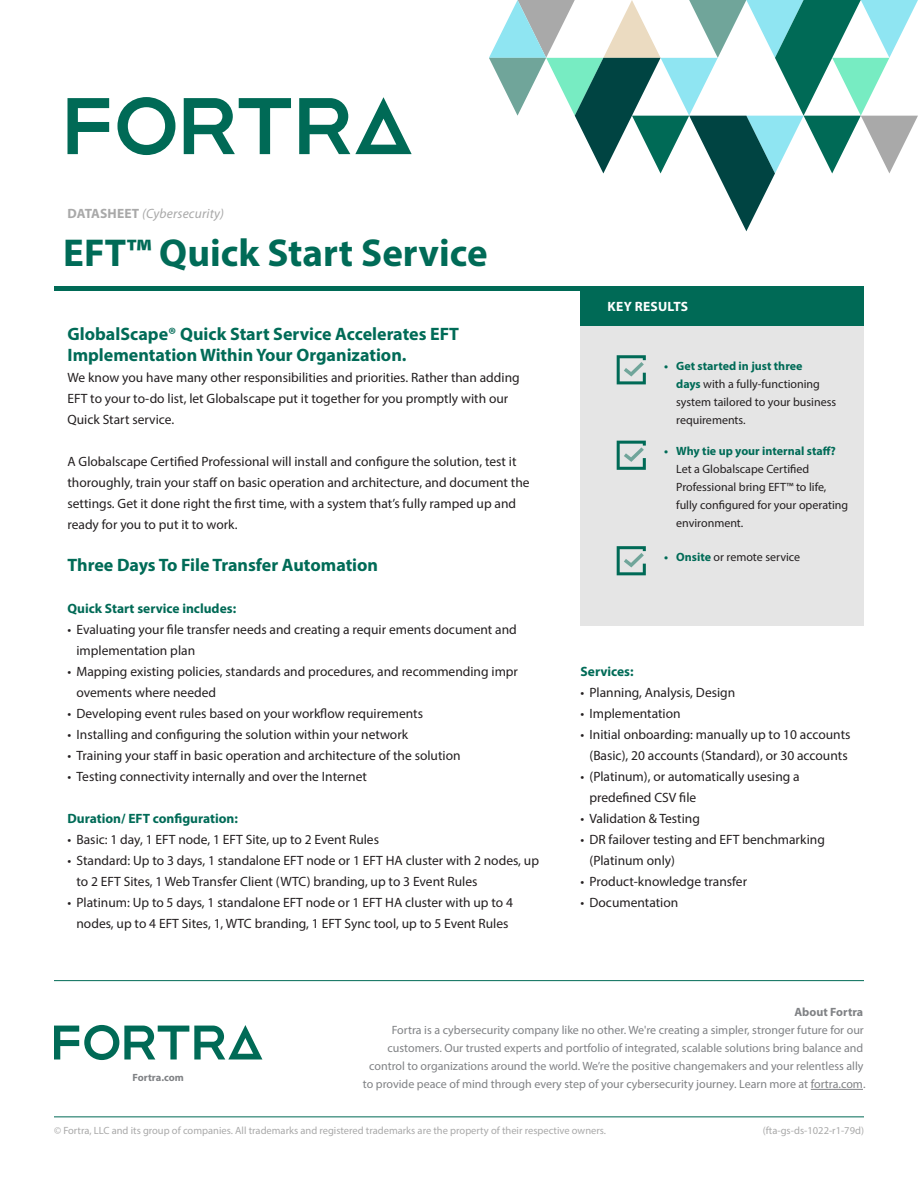
<style>
.page{position:relative;width:918px;height:1188px;background:#fff}
.page>*{position:absolute;margin:0;border:0;box-sizing:border-box;transform-origin:0 0}
.Headline{font:700 39px "Myriad Pro";color:#006b57}
.Body_-_Subhead{font:700 18px "Myriad Pro";color:#006b57}
.Body_-_Copy{font:13.5px/21px "Myriad Pro";color:#231f20}
.Body_-_Subhead-2{font:700 13.5px "Myriad Pro";color:#006b57}
.Body_-_Copy-2{font:700 13.5px "Myriad Pro";color:#006a56}
.t1{font:italic 13.5px "Myriad Pro";letter-spacing:.01em;color:#a9a9a9}
.t2{font:700 13.5px "Myriad Pro";letter-spacing:.02em;color:#fff}
.t3{font:12px/18px "Myriad Pro";color:#808285;text-align:right}
.t4{font:12px/18px "Myriad Pro";color:#231f20}
.t5{font:700 12px "Myriad Pro";color:#808285}
.t6{font:10.5px "Myriad Pro";color:#a9a9a9}
.t7{font:700 10.5px "Myriad Pro";color:#808285}
.s1{font-weight:700;font-style:normal}
.s2{font-weight:700;color:#006b57}
</style>
<div class="page">
<svg style="left:68px;top:98px;width:41px;height:56px"></svg>
<svg style="left:299px;top:97px;width:113px;height:57px"></svg>
<svg style="left:184px;top:98px;width:107px;height:56px"></svg>
<svg style="left:117px;top:97px;width:58px;height:58px"></svg>
<svg style="left:489px;top:0;width:429px;height:231px"></svg>
<div style="left:580px;top:286px;width:284px;height:42px;background:#006a56"></div>
<div style="left:54px;top:286px;width:810px;height:5px;background:#006a56"></div>
<hr style="left:54px;top:1116px;width:810px;height:1px;background:#006a56">
<hr style="left:54px;top:980px;width:810px;height:1px;background:#006a56">
<svg style="left:54px;top:1025px;width:208px;height:35px"></svg>
<hr style="left:811px;top:1089px;width:52px;height:1px;background:#808285">
<div style="left:580px;top:326px;width:284px;height:300px;background:#e5e5e5"></div>
<svg style="left:617px;top:355px;width:29px;height:29px"></svg>
<svg style="left:617px;top:441px;width:29px;height:29px"></svg>
<svg style="left:617px;top:546px;width:29px;height:29px"></svg>
<p class="t1" style="left:68px;top:206px;width:158px"><span class="s1">DATASHEET</span> (Cybersecurity)</p>
<p class="Headline" style="left:63px;top:228px;width:426px">EFT™ Quick Start Service</p>
<p class="Body_-_Subhead" style="left:68px;top:322px;width:393px">GlobalScape® Quick Start Service Accelerates EFT</p>
<p class="Body_-_Subhead" style="left:68px;top:343px;width:341px">Implementation Within Your Organization.</p>
<p class="Body_-_Copy" style="left:68px;top:367px;width:454px">We know you have many other responsibilities and priorities. Rather than adding<br>EFT to your to-do list, let Globalscape put it together for you promptly with our<br>Quick Start service.</p>
<p class="Body_-_Copy" style="left:68px;top:451px;width:464px">A Globalscape Certified Professional will install and configure the solution, test it thoroughly, train your staff on basic operation and architecture, and document the settings. Get it done right the first time, with a system that’s fully ramped up and ready for you to put it to work.</p>
<p class="Body_-_Subhead" style="left:68px;top:553px;width:312px">Three Days To File Transfer Automation</p>
<p class="Body_-_Copy-2" style="left:68px;top:600px;width:170px">Quick Start service includes:</p>
<p class="Body_-_Copy" style="left:76px;top:619px;width:442px;text-indent:-9px">• Evaluating your file transfer needs and creating a requir ements document and implementation plan</p>
<p class="Body_-_Copy" style="left:76px;top:661px;width:443px;text-indent:-9px">• Mapping existing policies, standards and procedures, and recommending impr ovements where needed</p>
<p class="Body_-_Copy" style="left:68px;top:703px;width:357px">• Developing event rules based on your workflow requirements</p>
<p class="Body_-_Copy" style="left:68px;top:724px;width:342px">• Installing and configuring the solution within your network</p>
<p class="Body_-_Copy" style="left:68px;top:745px;width:395px">• Training your staff in basic operation and architecture of the solution</p>
<p class="Body_-_Copy" style="left:68px;top:766px;width:301px">• Testing connectivity internally and over the Internet</p>
<p class="Body_-_Subhead-2" style="left:68px;top:810px;width:172px">Duration/ EFT configuration:</p>
<p class="Body_-_Copy" style="left:68px;top:829px;width:313px">• Basic: 1 day, 1 EFT node, 1 EFT Site, up to 2 Event Rules</p>
<p class="Body_-_Copy" style="left:76px;top:850px;width:464px;text-indent:-9px">• Standard: Up to 3 days, 1 standalone EFT node or 1 EFT HA cluster with 2 nodes, up to 2 EFT Sites, 1 Web Transfer Client (WTC) branding, up to 3 Event Rules</p>
<p class="Body_-_Copy" style="left:68px;top:892px;width:447px;text-align:center">• Platinum: Up to 5 days, 1 standalone EFT node or 1 EFT HA cluster with up to 4 nodes, up to 4 EFT Sites, 1, WTC branding, 1 EFT Sync tool, up to 5 Event Rules</p>
<p class="t2" style="left:608px;top:298px;width:82px">KEY RESULTS</p>
<p class="t4" style="left:676px;top:357px;width:162px;text-indent:-12px"><span class="s2">• Get started in just three<br>days</span> with a fully-functioning system tailored to your business requirements.</p>
<p class="t4" style="left:676px;top:441px;width:174px;text-indent:-12px"><span class="s2">• Why tie up your internal staff?<br></span>Let a Globalscape Certified<br>Professional bring EFT™ to life, fully configured for your operating environment.</p>
<p class="t4" style="left:664px;top:548px;width:138px"><span class="s2">• Onsite</span> or remote service</p>
<p class="Body_-_Subhead-2" style="left:580px;top:663px;width:55px">Services:</p>
<p class="Body_-_Copy" style="left:580px;top:682px;width:156px">• Planning, Analysis, Design</p>
<p class="Body_-_Copy" style="left:580px;top:703px;width:102px">• Implementation</p>
<p class="Body_-_Copy" style="left:580px;top:724px;width:271px;text-align:center">• Initial onboarding: manually up to 10 accounts (Basic), 20 accounts (Standard), or 30 accounts</p>
<p class="Body_-_Copy" style="left:590px;top:766px;width:212px;text-indent:-9px">• (Platinum), or automatically usesing a predefined CSV file</p>
<p class="Body_-_Copy" style="left:580px;top:808px;width:121px">• Validation &amp; Testing</p>
<p class="Body_-_Copy" style="left:590px;top:829px;width:237px;text-indent:-9px">• DR failover testing and EFT benchmarking (Platinum only)</p>
<p class="Body_-_Copy" style="left:580px;top:871px;width:168px">• Product-knowledge transfer</p>
<p class="Body_-_Copy" style="left:580px;top:892px;width:99px">• Documentation</p>
<p class="t7" style="left:133px;top:1070px;width:53px">Fortra.com</p>
<p class="t5" style="left:795px;top:1004px;width:70px">About Fortra</p>
<p class="t3" style="left:363px;top:1021px;width:504px">Fortra is a cybersecurity company like no other. We're creating a simpler, stronger future for our customers. Our trusted experts and portfolio of integrated, scalable solutions bring balance and control to organizations around the world. We’re the positive changemakers and your relentless ally to provide peace of mind through every step of your cybersecurity journey. Learn more at fortra.com.</p>
<p class="t6" style="left:54px;top:1124px;width:554px">© Fortra, LLC and its group of companies. All trademarks and registered trademarks are the property of their respective owners.</p>
<p class="t6" style="left:763px;top:1124px;width:103px">(fta-gs-ds-1022-r1-79d)</p>
</div>
